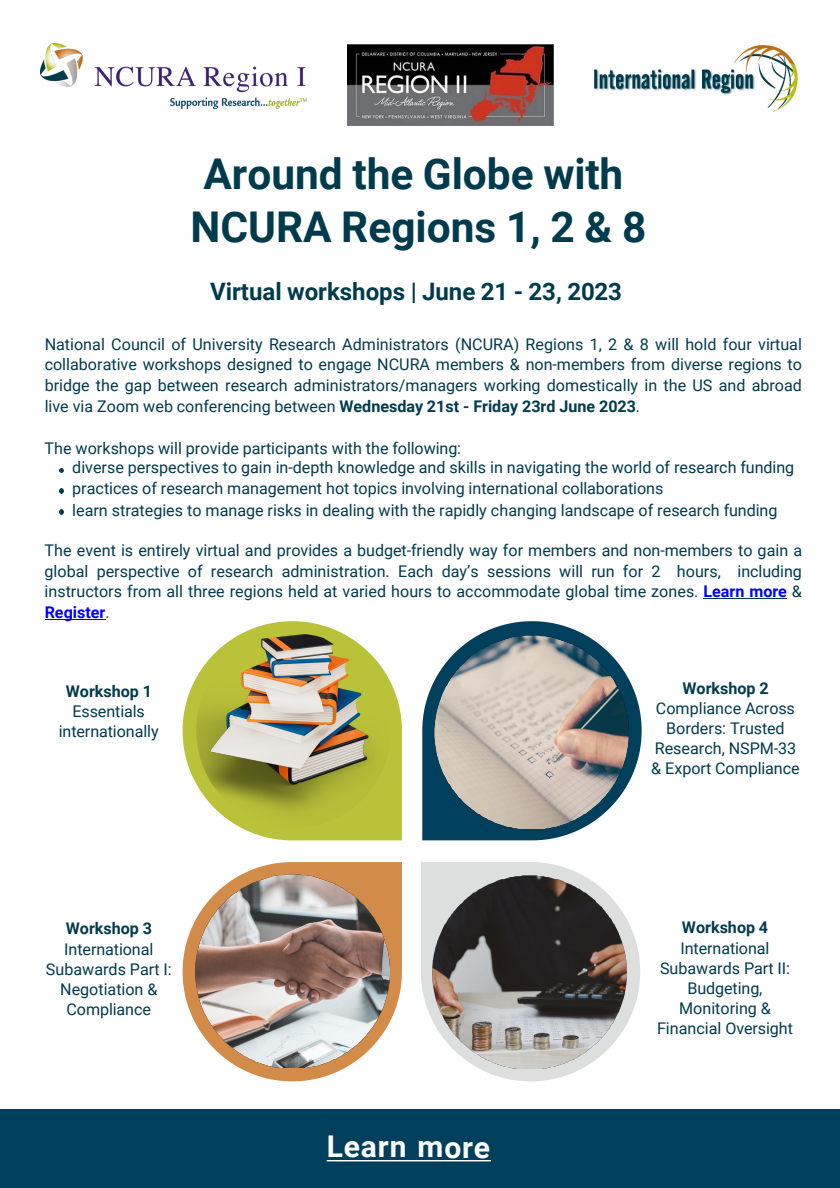
<style>
.page{position:relative;width:840px;height:1188px;background:#fff}
.page>*{position:absolute;margin:0;border:0;box-sizing:border-box;transform-origin:0 0}
.t1{font:700 42.38px/52.5px "Roboto";color:#003b4d;text-align:center}
.t2{font:700 30px "Roboto";letter-spacing:.03em;color:#fff}
.t3{font:700 24px "Roboto";color:#003b4d}
.t4{font:16.12px/20.1px "Roboto";color:#003b4d;text-align:center}
.s1{font-weight:700}
.s2{font-weight:700;color:#00f}
</style>
<div class="page">
<img style="left:40px;top:43px;width:266px;height:66px">
<img style="left:347px;top:45px;width:206px;height:80px">
<img style="left:593px;top:44px;width:206px;height:69px">
<svg style="left:59px;top:468px;width:5px;height:4px"></svg>
<svg style="left:59px;top:488px;width:5px;height:5px"></svg>
<svg style="left:59px;top:509px;width:5px;height:5px"></svg>
<hr style="left:703px;top:598px;width:83px;height:1px;background:#003b4d">
<hr style="left:45px;top:619px;width:60px;height:1px;background:#00f">
<svg style="left:182px;top:621px;width:220px;height:219px"></svg>
<img style="left:196px;top:633px;width:194px;height:194px">
<svg style="left:182px;top:862px;width:220px;height:219px"></svg>
<img style="left:195px;top:874px;width:194px;height:193px">
<svg style="left:421px;top:862px;width:219px;height:219px"></svg>
<img style="left:432px;top:875px;width:194px;height:193px">
<svg style="left:422px;top:621px;width:219px;height:219px"></svg>
<img style="left:435px;top:635px;width:193px;height:193px">
<div style="left:0;top:1109px;width:839px;height:78px;background:#01405c"></div>
<svg style="left:326px;top:1160px;width:164px;height:1px"></svg>
<h1 class="t1" style="left:190px;top:146px;width:457px">Around the Globe with<br>NCURA Regions 1, 2 &amp; 8</h1>
<p class="t3" style="left:210px;top:275px;width:413px">Virtual workshops | June 21 - 23, 2023</p>
<p class="t4" style="left:45px;top:333px;width:758px;line-height:20.7px;text-align:justify">National Council of University Research Administrators (NCURA) Regions 1, 2 &amp; 8 will hold four virtual collaborative workshops designed to engage NCURA members &amp; non-members from diverse regions to bridge the gap between research administrators/managers working domestically in the US and abroad live via Zoom web conferencing between <span class="s1">Wednesday 21st - Friday 23rd June 2023</span>.</p>
<p class="t4" style="left:45px;top:437px;width:418px">The workshops will provide participants with the following:</p>
<p class="t4" style="left:72px;top:456px;width:723px;line-height:20.7px;text-align:left">diverse perspectives to gain in-depth knowledge and skills in navigating the world of research funding practices of research management hot topics involving international collaborations</p>
<p class="t4" style="left:72px;top:499px;width:706px">learn strategies to manage risks in dealing with the rapidly changing landscape of research funding</p>
<p class="t4" style="left:45px;top:539px;width:758px;line-height:20.7px;text-align:justify">The event is entirely virtual and provides a budget-friendly way for members and non-members to gain a global perspective of research administration. Each day’s sessions will run for 2 hours, including instructors from all three regions held at varied hours to accommodate global time zones. <span class="s2">Learn more</span> &amp; <span class="s2">Register</span>.</p>
<p class="t4" style="left:59px;top:680px;width:101px"><span class="s1">Workshop 1<br></span>Essentials internationally</p>
<p class="t4" style="left:651px;top:677px;width:150px"><span class="s1">Workshop 2<br></span>Compliance Across<br>Borders: Trusted<br>Research, NSPM-33 &amp; Export Compliance</p>
<p class="t4" style="left:46px;top:918px;width:127px"><span class="s1">Workshop 3<br></span>International<br>Subawards Part I:<br>Negotiation &amp;<br>Compliance</p>
<p class="t2" style="left:326px;top:1125px;width:165px">Learn more</p>
<p class="t4" style="left:656px;top:917px;width:137px"><span class="s1">Workshop 4<br></span>International<br>Subawards Part II:<br>Budgeting,<br>Monitoring &amp;<br>Financial Oversight</p>
</div>
